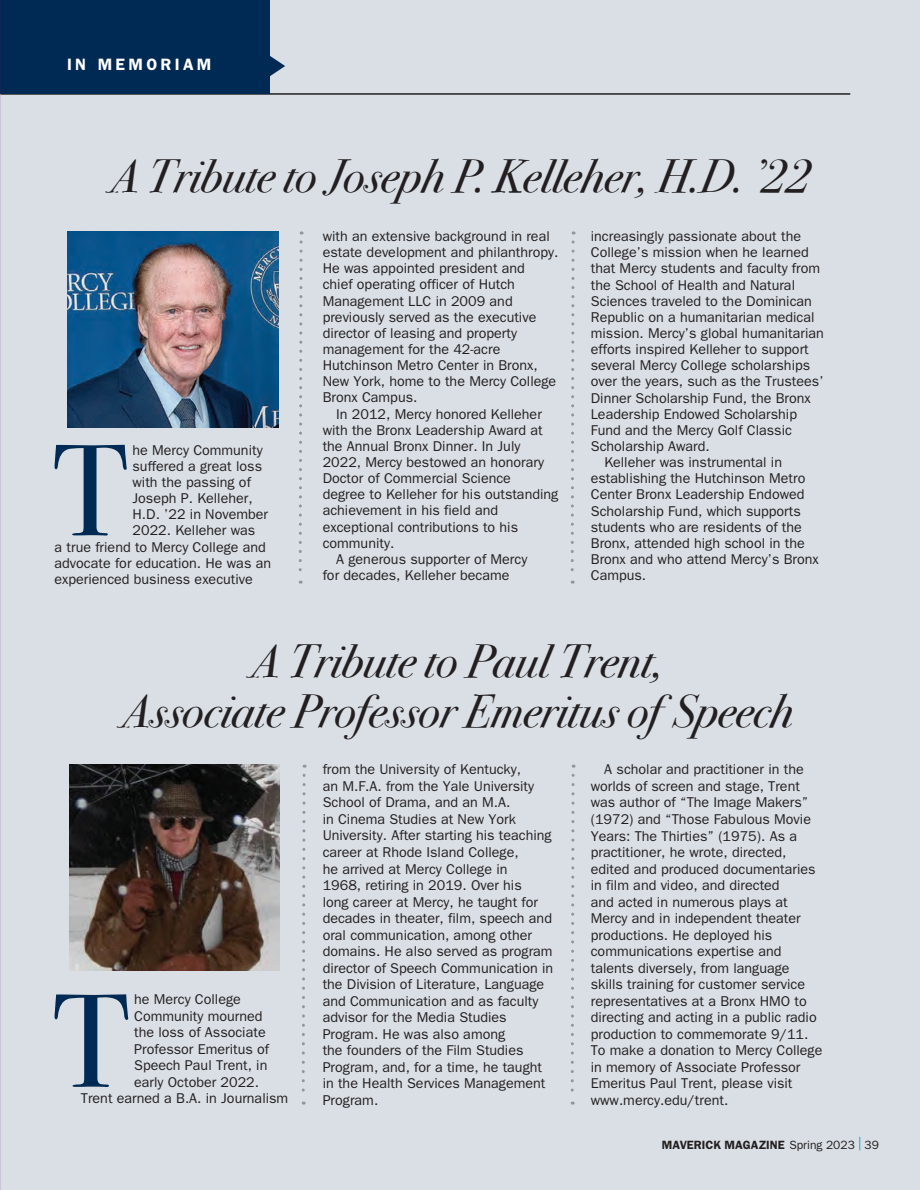
<style>
.page{position:relative;width:920px;height:1190px;background:#fff}
.page>*{position:absolute;margin:0;border:0;box-sizing:border-box;transform-origin:0 0}
.t1{font:132.75px "Bodoni Svty Two ITCTT";color:#002953}
.t2{font:130.05px "Bodoni Svty Two ITCTT";color:#002953}
.t3{font:italic 46.5px/49.5px "Bodoni Svty Two ITCTT";color:#231f20;text-align:center}
.t4{font:600 16.5px "ITC Franklin Gothic Std";letter-spacing:.2em;color:#fff}
.t5{font:14.25px/16.5px "ITC Franklin Gothic Std";color:#231f20}
.t6{font:600 12px "ITC Franklin Gothic Std";color:#231f20}
.s1{font-weight:400}
.s2{font-weight:400;font-size:13.5px;color:#009bc8}
</style>
<div class="page">
<div style="left:1px;top:0;width:918px;height:1189px;background:#d9dfe5"></div>
<hr style="left:1px;top:93px;width:848px;height:2px;background:#231f20">
<div style="left:1px;top:0;width:269px;height:93px;background:#002953"></div>
<svg style="left:270px;top:56px;width:15px;height:20px"></svg>
<img style="left:68px;top:231px;width:210px;height:197px">
<img style="left:69px;top:764px;width:210px;height:206px">
<svg style="left:298px;top:231px;width:6px;height:352px"></svg>
<svg style="left:301px;top:764px;width:6px;height:340px"></svg>
<svg style="left:570px;top:231px;width:5px;height:352px"></svg>
<svg style="left:570px;top:764px;width:5px;height:340px"></svg>
<hr style="left:0;top:0;width:1px;height:1189px;background:#6b1f7e">
<p class="t4" style="left:67px;top:54px;width:146px">IN MEMORIAM</p>
<h3 class="t3" style="left:109px;top:149px;width:702px">A Tribute to Joseph P. Kelleher, H.D. ’22</h3>
<h2 class="t2" style="left:52px;top:384px;width:78px">T</h2>
<p class="t5" style="left:132px;top:441px;width:131px">he Mercy Community</p>
<p class="t5" style="left:132px;top:458px;width:131px">suffered a great loss</p>
<p class="t5" style="left:132px;top:474px;width:120px">with the passing of</p>
<p class="t5" style="left:132px;top:490px;width:121px">Joseph P. Kelleher,</p>
<p class="t5" style="left:132px;top:506px;width:137px">H.D. ’22 in November</p>
<p class="t5" style="left:132px;top:522px;width:124px">2022. Kelleher was</p>
<p class="t5" style="left:55px;top:538px;width:213px">a true friend to Mercy College and</p>
<p class="t5" style="left:55px;top:554px;width:218px">advocate for education. He was an</p>
<p class="t5" style="left:55px;top:570px;width:200px">experienced business executive</p>
<p class="t5" style="left:322px;top:228px;width:237px">with an extensive background in real estate development and philanthropy.<br>He was appointed president and chief operating officer of Hutch<br>Management LLC in 2009 and previously served as the executive director of leasing and property management for the 42-acre<br>Hutchinson Metro Center in Bronx,<br>New York, home to the Mercy College<br>Bronx Campus.</p>
<p class="t5" style="left:336px;top:405px;width:207px">In 2012, Mercy honored Kelleher</p>
<p class="t5" style="left:322px;top:421px;width:221px">with the Bronx Leadership Award at</p>
<p class="t5" style="left:322px;top:438px;width:199px">the Annual Bronx Dinner. In July</p>
<p class="t5" style="left:322px;top:454px;width:223px">2022, Mercy bestowed an honorary</p>
<p class="t5" style="left:322px;top:470px;width:190px">Doctor of Commercial Science</p>
<p class="t5" style="left:322px;top:486px;width:237px">degree to Kelleher for his outstanding</p>
<p class="t5" style="left:322px;top:502px;width:177px">achievement in his field and</p>
<p class="t5" style="left:322px;top:518px;width:197px">exceptional contributions to his</p>
<p class="t5" style="left:322px;top:534px;width:73px">community.</p>
<p class="t5" style="left:336px;top:550px;width:192px">A generous supporter of Mercy</p>
<p class="t5" style="left:322px;top:567px;width:188px">for decades, Kelleher became</p>
<p class="t5" style="left:590px;top:228px;width:212px">increasingly passionate about the</p>
<p class="t5" style="left:590px;top:244px;width:219px">College’s mission when he learned</p>
<p class="t5" style="left:590px;top:260px;width:231px">that Mercy students and faculty from</p>
<p class="t5" style="left:590px;top:276px;width:206px">the School of Health and Natural</p>
<p class="t5" style="left:590px;top:292px;width:222px">Sciences traveled to the Dominican</p>
<p class="t5" style="left:590px;top:309px;width:225px">Republic on a humanitarian medical</p>
<p class="t5" style="left:590px;top:325px;width:234px">mission. Mercy’s global humanitarian</p>
<p class="t5" style="left:590px;top:341px;width:219px">efforts inspired Kelleher to support</p>
<p class="t5" style="left:590px;top:357px;width:221px">several Mercy College scholarships</p>
<p class="t5" style="left:590px;top:373px;width:234px">over the years, such as the Trustees’</p>
<p class="t5" style="left:590px;top:389px;width:221px">Dinner Scholarship Fund, the Bronx</p>
<p class="t5" style="left:590px;top:405px;width:208px">Leadership Endowed Scholarship</p>
<p class="t5" style="left:590px;top:422px;width:202px">Fund and the Mercy Golf Classic</p>
<p class="t5" style="left:590px;top:438px;width:120px">Scholarship Award.</p>
<p class="t5" style="left:604px;top:454px;width:179px">Kelleher was instrumental in</p>
<p class="t5" style="left:590px;top:470px;width:216px">establishing the Hutchinson Metro</p>
<p class="t5" style="left:590px;top:486px;width:215px">Center Bronx Leadership Endowed</p>
<p class="t5" style="left:590px;top:502px;width:211px">Scholarship Fund, which supports</p>
<p class="t5" style="left:590px;top:518px;width:212px">students who are residents of the</p>
<p class="t5" style="left:590px;top:534px;width:215px">Bronx, attended high school in the</p>
<p class="t5" style="left:590px;top:551px;width:229px">Bronx and who attend Mercy’s Bronx</p>
<p class="t5" style="left:590px;top:567px;width:57px">Campus.</p>
<h3 class="t3" style="left:121px;top:633px;width:673px">A Tribute to Paul Trent,<br>Associate Professor Emeritus of Speech</h3>
<h1 class="t1" style="left:52px;top:932px;width:79px">T</h1>
<p class="t5" style="left:134px;top:990px;width:108px">he Mercy College</p>
<p class="t5" style="left:134px;top:1007px;width:130px">Community mourned</p>
<p class="t5" style="left:134px;top:1023px;width:133px">the loss of Associate</p>
<p class="t5" style="left:134px;top:1040px;width:136px">Professor Emeritus of</p>
<p class="t5" style="left:134px;top:1056px;width:135px">Speech Paul Trent, in</p>
<p class="t5" style="left:134px;top:1073px;width:126px">early October 2022.</p>
<p class="t5" style="left:81px;top:1089px;width:209px">Trent earned a B.A. in Journalism</p>
<p class="t5" style="left:322px;top:761px;width:232px">from the University of Kentucky,<br>an M.F.A. from the Yale University<br>School of Drama, and an M.A.<br>in Cinema Studies at New York<br>University. After starting his teaching career at Rhode Island College,<br>he arrived at Mercy College in<br>1968, retiring in 2019. Over his<br>long career at Mercy, he taught for decades in theater, film, speech and oral communication, among other domains. He also served as program director of Speech Communication in the Division of Literature, Language and Communication and as faculty advisor for the Media Studies<br>Program. He was also among<br>the founders of the Film Studies<br>Program, and, for a time, he taught in the Health Services Management<br>Program.</p>
<p class="t5" style="left:590px;top:761px;width:233px;text-indent:13px">A scholar and practitioner in the worlds of screen and stage, Trent was author of “The Image Makers” (1972) and “Those Fabulous Movie<br>Years: The Thirties” (1975). As a practitioner, he wrote, directed, edited and produced documentaries in film and video, and directed<br>and acted in numerous plays at<br>Mercy and in independent theater productions. He deployed his communications expertise and talents diversely, from language skills training for customer service representatives at a Bronx HMO to directing and acting in a public radio production to commemorate 9/11.<br>To make a donation to Mercy College in memory of Associate Professor<br>Emeritus Paul Trent, please visit www.mercy.edu/trent.</p>
<p class="t6" style="left:661px;top:1136px;width:218px">MAVERICK MAGAZINE <span class="s1">Spring 2023</span> <span class="s2">|</span> <span class="s1">39</span></p>
</div>
